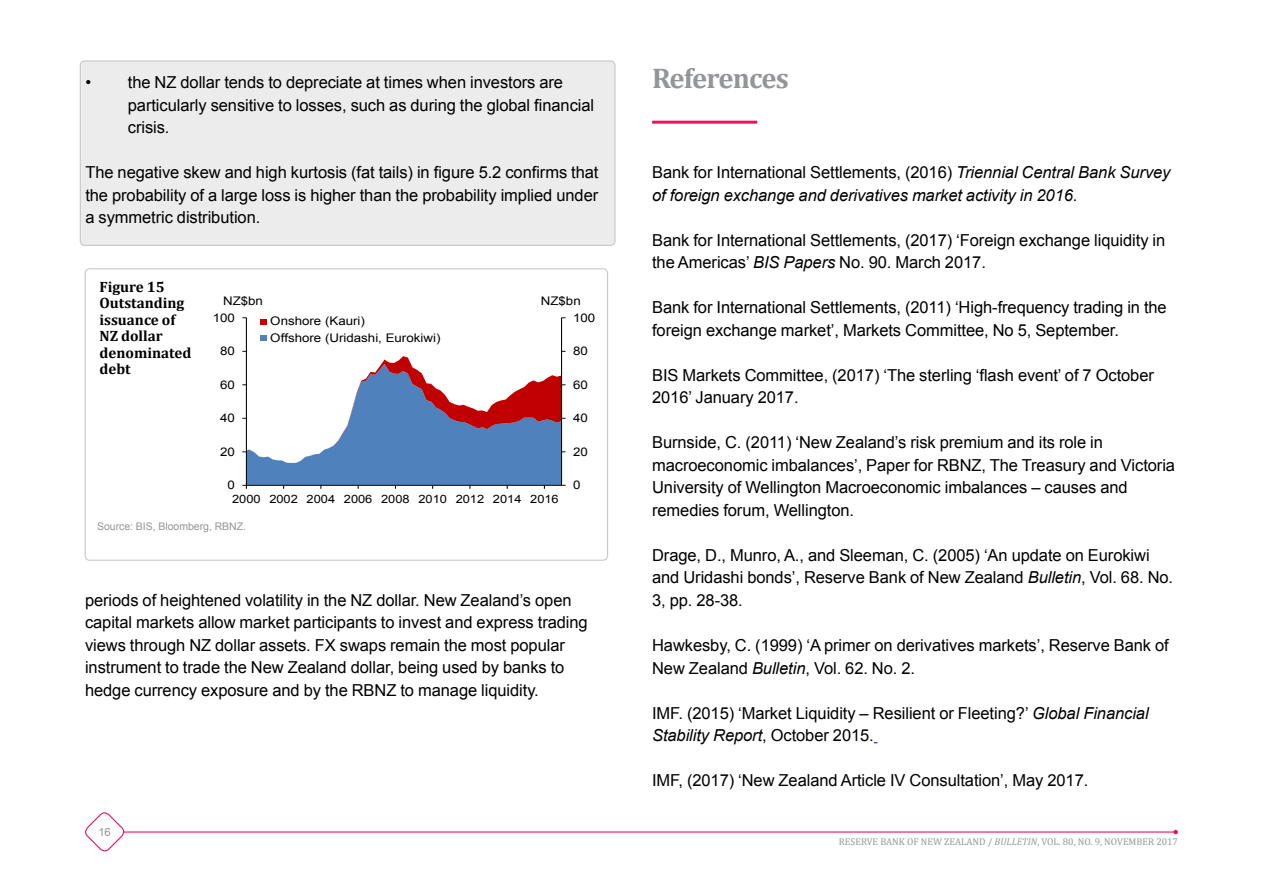
<style>
.page{position:relative;width:1263px;height:893px;background:#fff}
.page>*{position:absolute;margin:0;border:0;box-sizing:border-box;transform-origin:0 0}
.t1{font:700 28.5px "Cambria";letter-spacing:-.03em;color:#939598}
.t2{font:16.5px/22.5px "Arial";letter-spacing:-.005em;color:#000}
.t3{font:italic 16.5px/22.5px "Arial";letter-spacing:-.005em;color:#000}
.t4{font:700 15px/16.5px "Cambria";color:#000}
.t5{font:11.85px/16.8px "Arial";color:#000;scale:1.12 1}
.t6{font:11.4px "Arial";color:#000;scale:1.12 1}
.t7{font:11.25px "Arial";color:#939598}
.t8{font:10.5px "Arial";color:#939598}
.t9{font:9.75px "Cambria";color:#939598}
.s1{font-style:normal}
.s2{font-style:italic}
</style>
<div class="page">
<hr style="left:85px;top:831px;width:1091px;height:2px;background:#ed1261">
<svg style="left:1173px;top:830px;width:5px;height:4px"></svg>
<svg style="left:85px;top:812px;width:41px;height:40px"></svg>
<div style="left:80px;top:61px;width:535px;height:184px;background:#ececed;border-radius:4px"></div>
<div style="left:80px;top:60px;width:535px;height:186px;border:1px solid #c7c8ca;border-radius:4px"></div>
<div style="left:85px;top:268px;width:523px;height:293px;border:1px solid #c7c8ca;border-radius:4px"></div>
<hr style="left:561px;top:318px;width:1px;height:167px;background:#000">
<hr style="left:246px;top:318px;width:1px;height:167px;background:#000">
<svg style="left:242px;top:351px;width:323px;height:138px"></svg>
<svg style="left:260px;top:319px;width:7px;height:5px"></svg>
<div style="left:260px;top:335px;width:7px;height:6px;background:#4f81bd"></div>
<hr style="left:652px;top:121px;width:105px;height:3px;background:#ed1261">
<p class="t2" style="left:128px;top:72px;width:468px;text-indent:-43px">• the NZ dollar tends to depreciate at times when investors are particularly sensitive to losses, such as during the global financial crisis.</p>
<p class="t2" style="left:85px;top:162px;width:515px;text-align:justify">The negative skew and high kurtosis (fat tails) in figure 5.2 confirms that the probability of a large loss is higher than the probability implied under a symmetric distribution.</p>
<p class="t4" style="left:99px;top:278px;width:93px">Figure 15<br>Outstanding issuance of<br>NZ dollar denominated debt</p>
<p class="t5" style="left:223px;top:292px;width:37px">NZ$bn</p>
<p class="t5" style="left:541px;top:293px;width:37px">NZ$bn</p>
<p class="t5" style="left:270px;top:313px;width:153px">Onshore (Kauri)<br>Offshore (Uridashi, Eurokiwi)</p>
<p class="t5" style="left:213px;top:309px;width:21px">100</p>
<p class="t5" style="left:573px;top:309px;width:21px">100</p>
<p class="t5" style="left:220px;top:343px;width:15px">80</p>
<p class="t5" style="left:573px;top:343px;width:15px">80</p>
<p class="t5" style="left:220px;top:376px;width:15px">60</p>
<p class="t5" style="left:573px;top:376px;width:15px">60</p>
<p class="t5" style="left:220px;top:410px;width:15px">40</p>
<p class="t5" style="left:573px;top:410px;width:15px">40</p>
<p class="t5" style="left:220px;top:443px;width:15px">20</p>
<p class="t5" style="left:573px;top:443px;width:15px">20</p>
<p class="t5" style="left:228px;top:477px;width:8px">0</p>
<p class="t5" style="left:573px;top:477px;width:8px">0</p>
<p class="t6" style="left:232px;top:491px;width:293px">2000 2002 2004 2006 2008 2010 2012 2014 2016</p>
<p class="t8" style="left:97px;top:520px;width:151px">Source: BIS, Bloomberg, RBNZ.</p>
<p class="t2" style="left:85px;top:589px;width:504px">periods of heightened volatility in the NZ dollar. New Zealand’s open capital markets allow market participants to invest and express trading views through NZ dollar assets. FX swaps remain the most popular instrument to trade the New Zealand dollar, being used by banks to hedge currency exposure and by the RBNZ to manage liquidity.</p>
<p class="t7" style="left:98px;top:825px;width:14px">16</p>
<h1 class="t1" style="left:652px;top:59px;width:138px">References</h1>
<p class="t3" style="left:652px;top:162px;width:520px"><span class="s1">Bank for International Settlements, (2016)</span> Triennial Central Bank Survey of foreign exchange and derivatives market activity in 2016<span class="s1">.</span></p>
<p class="t2" style="left:652px;top:229px;width:515px">Bank for International Settlements, (2017) ‘Foreign exchange liquidity in the Americas’ <span class="s2">BIS Papers</span> No. 90. March 2017.</p>
<p class="t2" style="left:652px;top:297px;width:516px">Bank for International Settlements, (2011) ‘High-frequency trading in the foreign exchange market’, Markets Committee, No 5, September.</p>
<p class="t2" style="left:652px;top:364px;width:503px">BIS Markets Committee, (2017) ‘The sterling ‘flash event’ of 7 October<br>2016’ January 2017.</p>
<p class="t2" style="left:652px;top:432px;width:524px">Burnside, C. (2011) ‘New Zealand’s risk premium and its role in macroeconomic imbalances’, Paper for RBNZ, The Treasury and Victoria University of Wellington Macroeconomic imbalances – causes and remedies forum, Wellington.</p>
<p class="t2" style="left:652px;top:544px;width:523px">Drage, D., Munro, A., and Sleeman, C. (2005) ‘An update on Eurokiwi and Uridashi bonds’, Reserve Bank of New Zealand <span class="s2">Bulletin</span>, Vol. 68. No.<br>3, pp. 28-38.</p>
<p class="t2" style="left:652px;top:634px;width:518px">Hawkesby, C. (1999) ‘A primer on derivatives markets’, Reserve Bank of<br>New Zealand <span class="s2">Bulletin</span>, Vol. 62. No. 2.</p>
<p class="t2" style="left:652px;top:702px;width:498px">IMF. (2015) ‘Market Liquidity – Resilient or Fleeting?’ <span class="s2">Global Financial<br>Stability Report</span>, October 2015.</p>
<p class="t2" style="left:652px;top:769px;width:438px">IMF, (2017) ‘New Zealand Article IV Consultation’, May 2017.</p>
<p class="t9" style="left:839px;top:836px;width:340px">RESERVE BANK OF NEW ZEALAND / <span class="s2">BULLETIN</span>, VOL. 80, NO. 9, NOVEMBER 2017</p>
</div>
